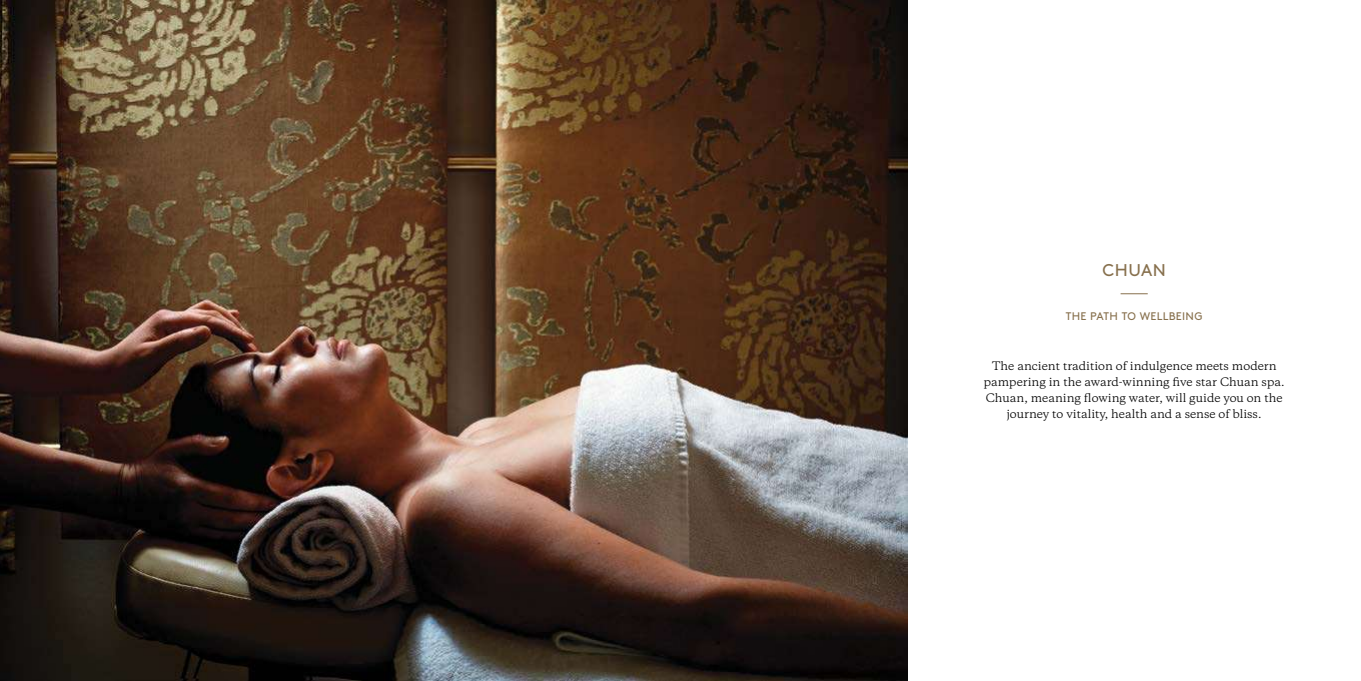
<style>
.page{position:relative;width:1361px;height:681px;background:#fff}
.page>*{position:absolute;margin:0;border:0;box-sizing:border-box;transform-origin:0 0}
.t1{font:17px "Brown";letter-spacing:.03em;color:#87704d}
.t2{font:11px/16px "Copernicus";color:#000;text-align:center}
.t3{font:11px "Brown";letter-spacing:.025em;color:#87704d}
</style>
<div class="page">
<img style="left:0;top:0;width:907px;height:680px">
<svg style="left:1120px;top:293px;width:27px;height:1px"></svg>
<h1 class="t1" style="left:1102px;top:256px;width:65px">CHUAN</h1>
<p class="t3" style="left:1066px;top:308px;width:138px">THE PATH TO WELLBEING</p>
<p class="t2" style="left:984px;top:358px;width:302px">The ancient tradition of indulgence meets modern pampering in the award-winning five star Chuan spa.<br>Chuan, meaning flowing water, will guide you on the journey to vitality, health and a sense of bliss.</p>
</div>
